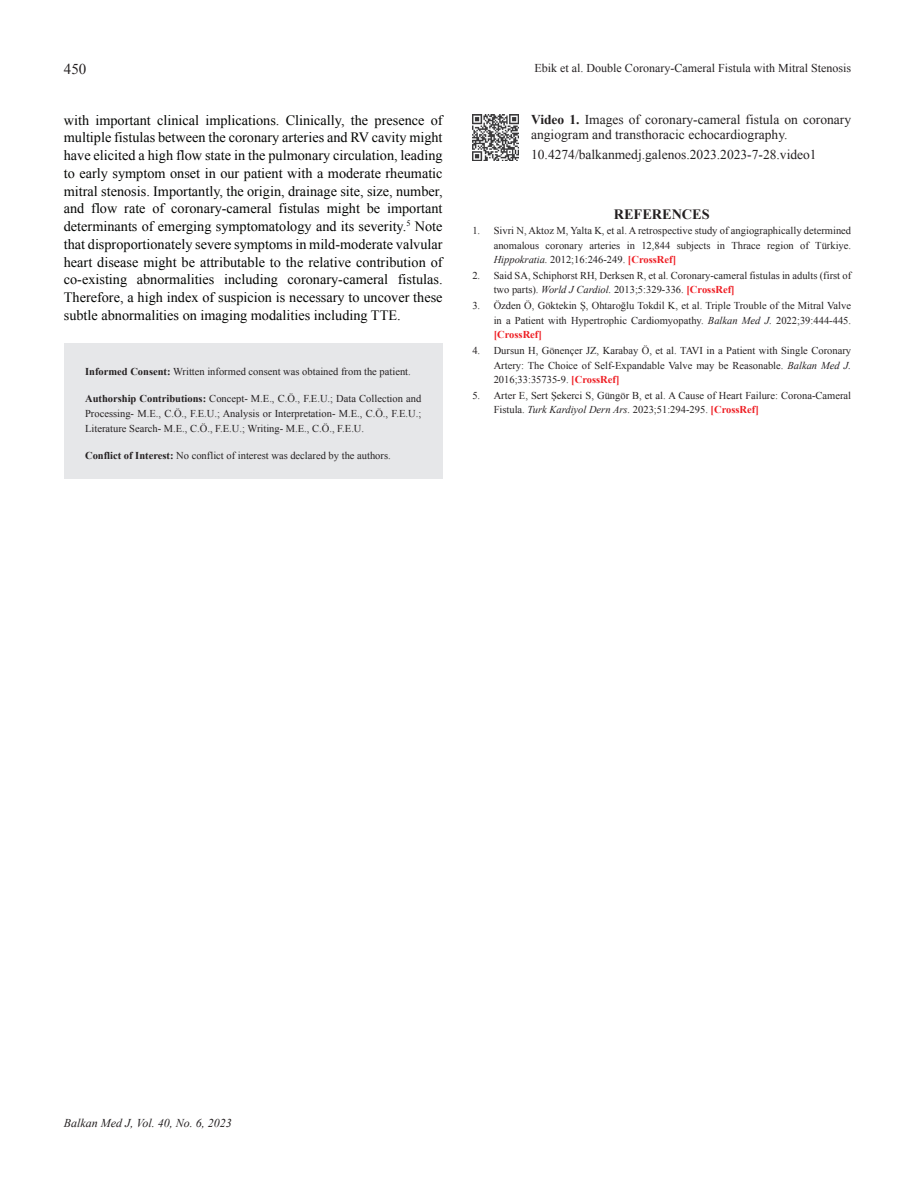
<style>
.page{position:relative;width:915px;height:1191px;background:#fff}
.page>*{position:absolute;margin:0;border:0;box-sizing:border-box;transform-origin:0 0}
.t1{font:15px "Times New Roman";color:#231f20}
.t2{font:14.25px/17.7px "Times New Roman";color:#040503;text-align:justify}
.t3{font:700 14.25px "Times New Roman";color:#231f20}
.t4{font:13.5px/15.1px "Times New Roman";color:#231f20}
.t5{font:12px "Times New Roman";color:#231f20}
.t6{font:italic 12px "Times New Roman";color:#231f20}
.t7{font:10.5px/14.4px "Times New Roman";color:#231f20;text-align:justify}
.s1{font-weight:700}
.s2{font-style:italic}
.s3{font-weight:700;color:#ee1d23}
</style>
<div class="page">
<div style="left:64px;top:343px;width:378px;height:136px;background:#e6e7e9"></div>
<img style="left:472px;top:115px;width:46px;height:46px">
<h1 class="t1" style="left:64px;top:59px;width:24px">450</h1>
<p class="t2" style="left:64px;top:111px;width:380px">with important clinical implications. Clinically, the presence of multiple fistulas between the coronary arteries and RV cavity might have elicited a high flow state in the pulmonary circulation, leading to early symptom onset in our patient with a moderate rheumatic mitral stenosis. Importantly, the origin, drainage site, size, number, and flow rate of coronary-cameral fistulas might be important determinants of emerging symptomatology and its severity.<sup>5</sup> Note that disproportionately severe symptoms in mild-moderate valvular heart disease might be attributable to the relative contribution of co-existing abnormalities including coronary-cameral fistulas.<br>Therefore, a high index of suspicion is necessary to uncover these subtle abnormalities on imaging modalities including TTE.</p>
<p class="t7" style="left:85px;top:364px;width:327px"><span class="s1">Informed Consent:</span> Written informed consent was obtained from the patient.</p>
<p class="t7" style="left:85px;top:391px;width:337px"><span class="s1">Authorship Contributions:</span> Concept- M.E., C.Ö., F.E.U.; Data Collection and Processing- M.E., C.Ö., F.E.U.; Analysis or Interpretation- M.E., C.Ö., F.E.U.; Literature Search- M.E., C.Ö., F.E.U.; Writing- M.E., C.Ö., F.E.U.</p>
<p class="t7" style="left:85px;top:448px;width:307px"><span class="s1">Conflict of Interest:</span> No conflict of interest was declared by the authors.</p>
<p class="t5" style="left:534px;top:60px;width:318px">Ebik et al. Double Coronary-Cameral Fistula with Mitral Stenosis</p>
<p class="t4" style="left:531px;top:112px;width:321px"><span class="s1">Video 1.</span> Images of coronary-cameral fistula on coronary angiogram and transthoracic echocardiography.</p>
<p class="t4" style="left:531px;top:146px;width:287px">10.4274/balkanmedj.galenos.2023.2023-7-28.video1</p>
<h2 class="t3" style="left:613px;top:204px;width:97px">REFERENCES</h2>
<p class="t7" style="left:493px;top:223px;width:359px;text-indent:-21px">1. Sivri N, Aktoz M, Yalta K, et al. A retrospective study of angiographically determined anomalous coronary arteries in 12,844 subjects in Thrace region of Türkiye.<br><span class="s2">Hippokratia.</span> 2012;16:246-249. <span class="s3">[CrossRef]</span></p>
<p class="t7" style="left:493px;top:268px;width:359px;text-indent:-21px">2. Said SA, Schiphorst RH, Derksen R, et al. Coronary-cameral fistulas in adults (first of two parts). <span class="s2">World J Cardiol.</span> 2013;5:329-336. <span class="s3">[CrossRef]</span></p>
<p class="t7" style="left:493px;top:298px;width:359px;text-indent:-21px">3. Özden Ö, Göktekin Ş, Ohtaroğlu Tokdil K, et al. Triple Trouble of the Mitral Valve in a Patient with Hypertrophic Cardiomyopathy. <span class="s2">Balkan Med J.</span> 2022;39:444-445. <span class="s3">[CrossRef]</span></p>
<p class="t7" style="left:493px;top:343px;width:359px;text-indent:-21px">4. Dursun H, Gönençer JZ, Karabay Ö, et al. TAVI in a Patient with Single Coronary Artery: The Choice of Self-Expandable Valve may be Reasonable. <span class="s2">Balkan Med J.<br></span>2016;33:35735-9. <span class="s3">[CrossRef]</span></p>
<p class="t7" style="left:493px;top:388px;width:359px;text-indent:-21px">5. Arter E, Sert Şekerci S, Güngör B, et al. A Cause of Heart Failure: Corona-Cameral<br>Fistula. <span class="s2">Turk Kardiyol Dern Ars.</span> 2023;51:294-295. <span class="s3">[CrossRef]</span></p>
<p class="t6" style="left:64px;top:1114px;width:169px">Balkan Med J, Vol. 40, No. 6, 2023</p>
</div>
